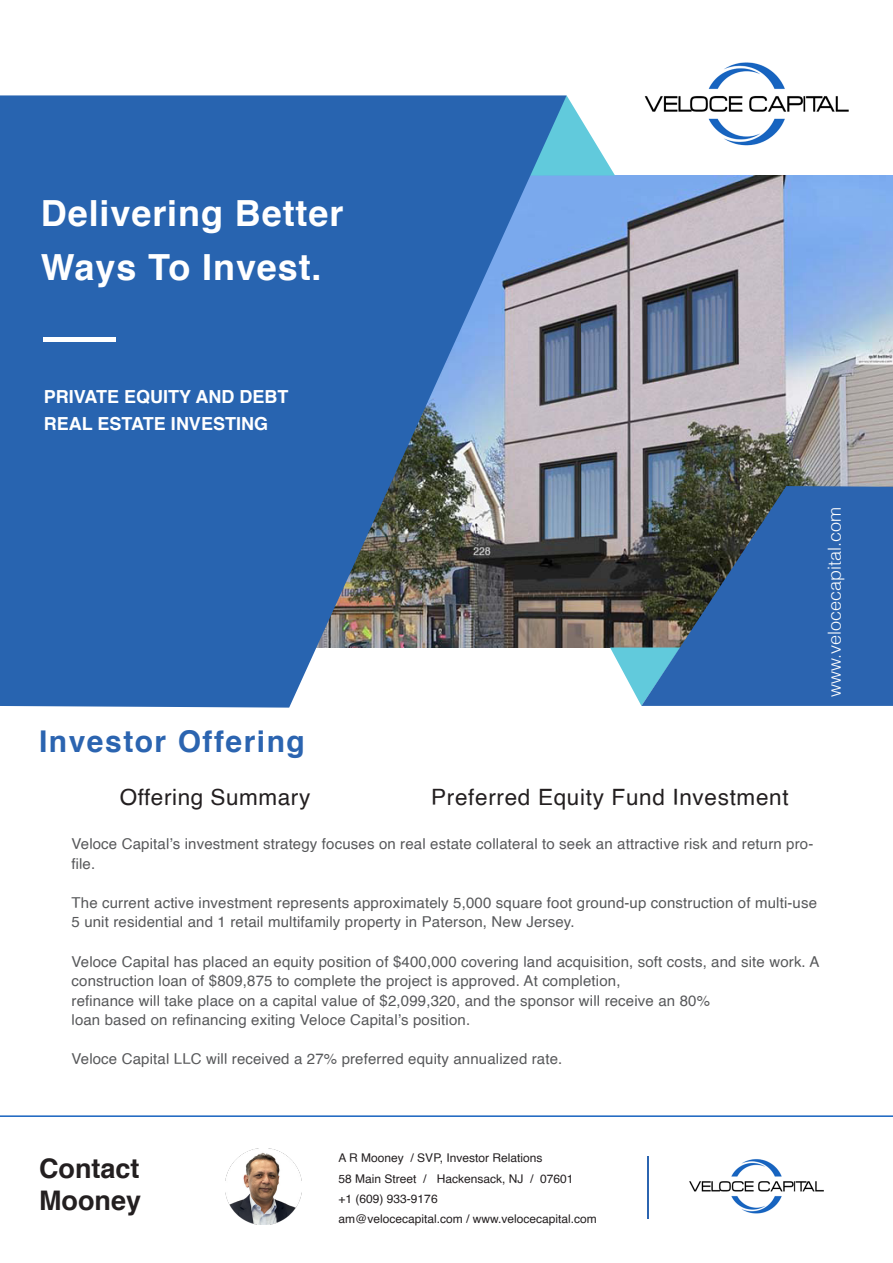
<style>
.page{position:relative;width:893px;height:1263px;background:#fff}
.page>*{position:absolute;margin:0;border:0;box-sizing:border-box;transform-origin:0 0}
.M_B_48_Lea_48_Trac_2{font:700 36px "Helvetica";letter-spacing:.025em;color:#fff}
.M_B_24_Trac_50_Left{font:700 30px "Helvetica";letter-spacing:.05em;color:#2b64b0}
.Op_Sa__Bo_Si_18{font:700 27px "Helvetica";color:#231f20}
.Op_Siz_13_Lea_16_Lef{font:22.5px "Helvetica";letter-spacing:.03em;color:#231f20}
.Op_Sa_Bol_Siz_15_Tra{font:22.5px "Helvetica";letter-spacing:.025em;color:#231f20}
.Op_Sa_Regu_Siz_10_Le{font:700 18px/27px "Helvetica";color:#fff}
.Op_Sa__Bo_Si_18-2{font:300 18px "Helvetica";color:#fff}
.Op_Sa_Reg_Siz_9_Lea{font:15px/19.5px "Helvetica";letter-spacing:.01em;color:#57585a}
.Op_Sa_Reg_Siz_9_Lea-2{font:12px "Helvetica";color:#231f20}
</style>
<div class="page">
<img style="left:567px;top:176px;width:326px;height:471px">
<svg style="left:610px;top:647px;width:31px;height:58px"></svg>
<svg style="left:567px;top:96px;width:48px;height:80px"></svg>
<svg style="left:0;top:95px;width:567px;height:613px;background:#4271ad"></svg>
<svg style="left:0;top:1115px;width:893px;height:110px"></svg>
<img style="left:687px;top:1147px;width:140px;height:73px">
<hr style="left:647px;top:1156px;width:2px;height:63px;background:#2b64b0">
<hr style="left:43px;top:337px;width:73px;height:4px;background:#fff">
<svg style="left:641px;top:486px;width:252px;height:220px;background:#315c8f"></svg>
<img style="left:644px;top:62px;width:205px;height:84px">
<img style="left:225px;top:1148px;width:76px;height:76px">
<p class="M_B_48_Lea_48_Trac_2" style="left:41px;top:184px;width:304px">Delivering Better</p>
<p class="M_B_48_Lea_48_Trac_2" style="left:41px;top:238px;width:282px">Ways To Invest.</p>
<p class="Op_Sa_Regu_Siz_10_Le" style="left:44px;top:384px;width:246px">PRIVATE EQUITY AND DEBT<br>REAL ESTATE INVESTING</p>
<p class="Op_Sa__Bo_Si_18-2" style="left:823px;top:697px;width:192px;rotate:-90deg">www.velocecapital.com</p>
<p class="M_B_24_Trac_50_Left" style="left:39px;top:717px;width:267px">Investor Offering</p>
<p class="Op_Sa_Bol_Siz_15_Tra" style="left:120px;top:779px;width:192px">Offering Summary</p>
<p class="Op_Siz_13_Lea_16_Lef" style="left:431px;top:779px;width:359px">Preferred Equity Fund Investment</p>
<p class="Op_Sa_Reg_Siz_9_Lea" style="left:72px;top:835px;width:743px">Veloce Capital’s investment strategy focuses on real estate collateral to seek an attractive risk and return pro&shy;file.</p>
<p class="Op_Sa_Reg_Siz_9_Lea" style="left:72px;top:893px;width:747px">The current active investment represents approximately 5,000 square foot ground-up construction of multi-use<br>5 unit residential and 1 retail multifamily property in Paterson, New Jersey.</p>
<p class="Op_Sa_Reg_Siz_9_Lea" style="left:72px;top:952px;width:749px">Veloce Capital has placed an equity position of $400,000 covering land acquisition, soft costs, and site work. A construction loan of $809,875 to complete the project is approved. At completion,<br>refinance will take place on a capital value of $2,099,320, and the sponsor will receive an 80%<br>loan based on refinancing exiting Veloce Capital’s position.</p>
<p class="Op_Sa_Reg_Siz_9_Lea" style="left:72px;top:1049px;width:492px">Veloce Capital LLC will received a 27% preferred equity annualized rate.</p>
<p class="Op_Sa__Bo_Si_18" style="left:39px;top:1147px;width:102px">Contact</p>
<p class="Op_Sa__Bo_Si_18" style="left:39px;top:1178px;width:104px">Mooney</p>
<p class="Op_Sa_Reg_Siz_9_Lea-2" style="left:339px;top:1149px;width:205px">A R Mooney / SVP, Investor Relations</p>
<p class="Op_Sa_Reg_Siz_9_Lea-2" style="left:339px;top:1169px;width:236px">58 Main Street / Hackensack, NJ / 07601</p>
<p class="Op_Sa_Reg_Siz_9_Lea-2" style="left:339px;top:1190px;width:101px">+1 (609) 933-9176</p>
<p class="Op_Sa_Reg_Siz_9_Lea-2" style="left:339px;top:1209px;width:260px">am@velocecapital.com / www.velocecapital.com</p>
</div>
